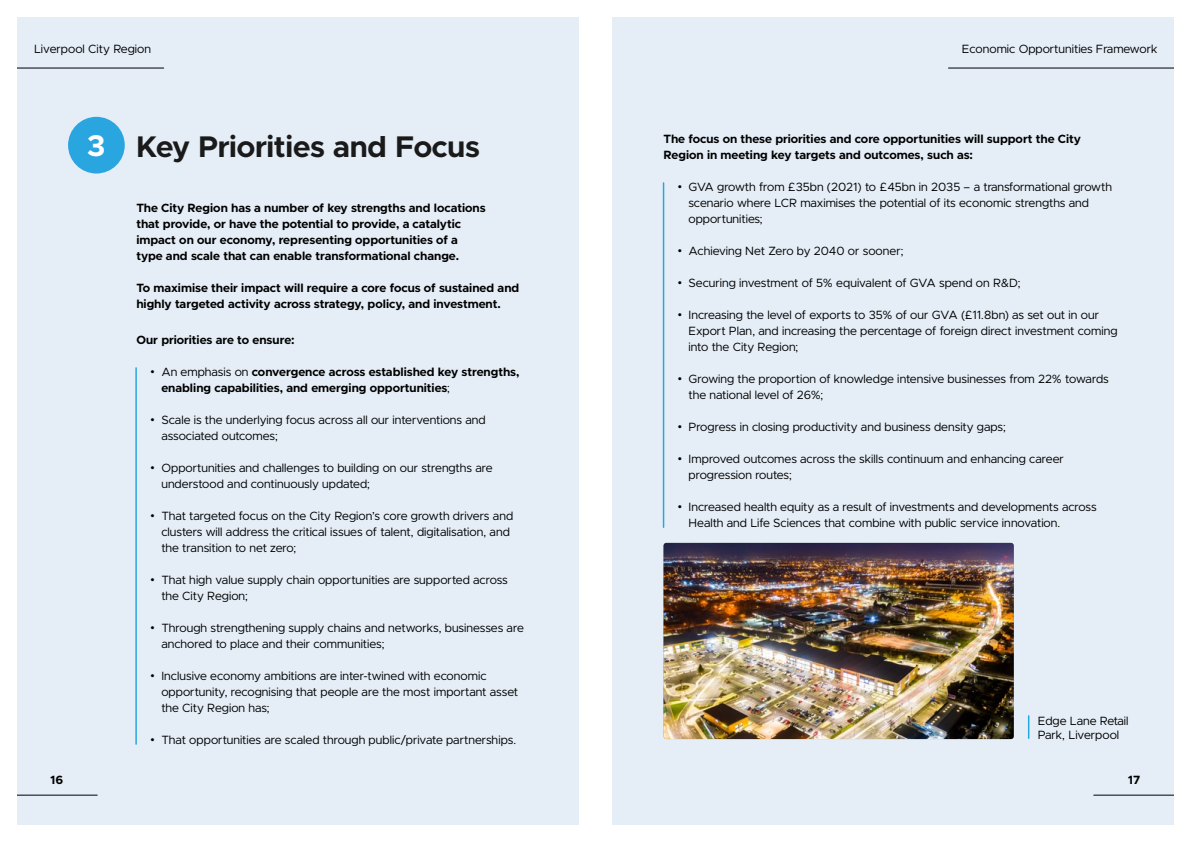
<style>
.page{position:relative;width:1191px;height:842px;background:#fff}
.page>*{position:absolute;margin:0;border:0;box-sizing:border-box;transform-origin:0 0}
.Headings{font:700 30px "Metropolis";letter-spacing:-.01em;color:#1a1a1a}
.Headings-2{font:700 30px "Metropolis";color:#fff}
.t1{font:12px/16px "Metropolis";color:#000}
.t2{font:700 12px/16px "Metropolis";color:#000}
.s1{font-family:"Arial";font-weight:400}
.s2{font-weight:400}
.s3{font-family:"Arial"}
</style>
<div class="page">
<div style="left:612px;top:17px;width:562px;height:808px;background:#e5eef7"></div>
<hr style="left:948px;top:68px;width:226px;height:1px;background:#000">
<hr style="left:1093px;top:795px;width:81px;height:1px;background:#000">
<div style="left:17px;top:17px;width:561px;height:808px;background:#e5eef7"></div>
<hr style="left:17px;top:68px;width:147px;height:1px;background:#000">
<hr style="left:17px;top:795px;width:80px;height:1px;background:#000">
<hr style="left:663px;top:183px;width:1px;height:344px;background:#29a6df">
<hr style="left:135px;top:368px;width:2px;height:376px;background:#29a6df">
<svg style="left:1028px;top:716px;width:1px;height:22px"></svg>
<img style="left:663px;top:543px;width:350px;height:196px">
<div style="left:68px;top:117px;width:57px;height:57px;background:#29a6df;border-radius:50%"></div>
<p class="t1" style="left:34px;top:41px;width:118px">Liverpool City Region</p>
<p class="t1" style="left:962px;top:41px;width:197px">Economic Opportunities Framework</p>
<p class="Headings-2" style="left:87px;top:127px;width:20px">3</p>
<p class="Headings" style="left:136px;top:128px;width:345px">Key Priorities and Focus</p>
<p class="t2" style="left:136px;top:200px;width:351px">The City Region has a number of key strengths and locations that provide, or have the potential to provide, a catalytic impact on our economy, representing opportunities of a type and scale that can enable transformational change.</p>
<p class="t2" style="left:136px;top:280px;width:384px">To maximise their impact will require a core focus of sustained and highly targeted activity across strategy, policy, and investment.</p>
<p class="t2" style="left:136px;top:332px;width:160px">Our priorities are to ensure:</p>
<p class="t2" style="left:161px;top:364px;width:360px;text-indent:-11px"><span class="s1">•</span> <span class="s2">An emphasis on</span> convergence across established key strengths, enabling capabilities, and emerging opportunities<span class="s2">;</span></p>
<p class="t1" style="left:161px;top:412px;width:326px;text-indent:-11px"><span class="s3">•</span> Scale is the underlying focus across all our interventions and associated outcomes;</p>
<p class="t1" style="left:161px;top:460px;width:333px;text-indent:-11px"><span class="s3">•</span> Opportunities and challenges to building on our strengths are understood and continuously updated;</p>
<p class="t1" style="left:161px;top:508px;width:353px;text-indent:-11px"><span class="s3">•</span> That targeted focus on the City Region’s core growth drivers and clusters will address the critical issues of talent, digitalisation, and the transition to net zero;</p>
<p class="t1" style="left:161px;top:572px;width:348px;text-indent:-11px"><span class="s3">•</span> That high value supply chain opportunities are supported across the City Region;</p>
<p class="t1" style="left:161px;top:620px;width:364px;text-indent:-11px"><span class="s3">•</span> Through strengthening supply chains and networks, businesses are anchored to place and their communities;</p>
<p class="t1" style="left:161px;top:668px;width:358px;text-indent:-11px"><span class="s3">•</span> Inclusive economy ambitions are inter-twined with economic opportunity, recognising that people are the most important asset the City Region has;</p>
<p class="t1" style="left:150px;top:732px;width:367px"><span class="s3">•</span> That opportunities are scaled through public/private partnerships.</p>
<p class="t2" style="left:663px;top:131px;width:419px">The focus on these priorities and core opportunities will support the City<br>Region in meeting key targets and outcomes, such as:</p>
<p class="t1" style="left:688px;top:179px;width:425px;text-indent:-11px"><span class="s3">•</span> GVA growth from £35bn (2021) to £45bn in 2035 – a transformational growth scenario where LCR maximises the potential of its economic strengths and opportunities;</p>
<p class="t1" style="left:677px;top:243px;width:227px"><span class="s3">•</span> Achieving Net Zero by 2040 or sooner;</p>
<p class="t1" style="left:677px;top:275px;width:344px"><span class="s3">•</span> Securing investment of 5% equivalent of GVA spend on R&amp;D;</p>
<p class="t1" style="left:688px;top:307px;width:430px;text-indent:-11px"><span class="s3">•</span> Increasing the level of exports to 35% of our GVA (£11.8bn) as set out in our<br>Export Plan, and increasing the percentage of foreign direct investment coming into the City Region;</p>
<p class="t1" style="left:688px;top:371px;width:422px;text-indent:-11px"><span class="s3">•</span> Growing the proportion of knowledge intensive businesses from 22% towards the national level of 26%;</p>
<p class="t1" style="left:677px;top:419px;width:329px"><span class="s3">•</span> Progress in closing productivity and business density gaps;</p>
<p class="t1" style="left:688px;top:451px;width:377px;text-indent:-11px"><span class="s3">•</span> Improved outcomes across the skills continuum and enhancing career progression routes;</p>
<p class="t1" style="left:688px;top:499px;width:410px;text-indent:-11px"><span class="s3">•</span> Increased health equity as a result of investments and developments across<br>Health and Life Sciences that combine with public service innovation.</p>
<p class="t1" style="left:1038px;top:713px;width:92px;line-height:14.4px">Edge Lane Retail<br>Park, Liverpool</p>
<p class="t2" style="left:50px;top:771px;width:15px">16</p>
<p class="t2" style="left:1128px;top:771px;width:14px">17</p>
</div>
